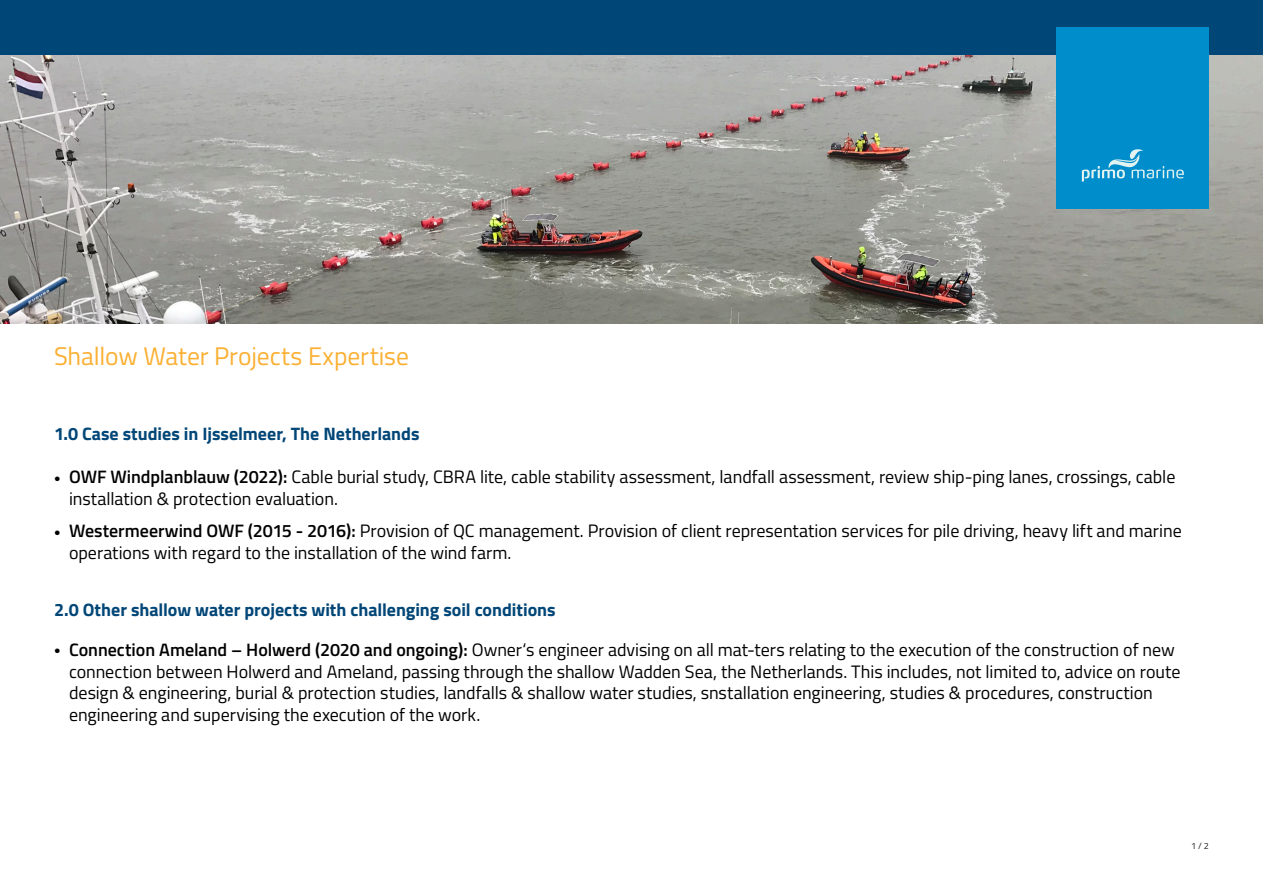
<style>
.page{position:relative;width:1263px;height:893px;background:#fff}
.page>*{position:absolute;margin:0;border:0;box-sizing:border-box;transform-origin:0 0}
.t1{font:25.5px "Titillium Web";color:#fbb033}
.t2{font:18px/21.6px "Titillium Web";letter-spacing:-.005em;color:#000001}
.t3{font:700 18px "Titillium Web";color:#004677}
.t4{font:9px "Titillium Web";color:#231f20}
.s1{font-family:"Ubuntu"}
.s2{font-weight:600}
</style>
<div class="page">
<img style="left:0;top:54px;width:1263px;height:269px">
<div style="left:0;top:0;width:1263px;height:54px;background:#004677"></div>
<div style="left:1056px;top:27px;width:153px;height:181px;background:#008dcb"></div>
<svg style="left:1082px;top:149px;width:102px;height:33px"></svg>
<h1 class="t1" style="left:54px;top:337px;width:356px">Shallow Water Projects Expertise</h1>
<p class="t3" style="left:54px;top:420px;width:367px">1.0 Case studies in Ijsselmeer, The Netherlands</p>
<p class="t2" style="left:69px;top:465px;width:1108px;text-indent:-15px"><span class="s1">•</span> <span class="s2">OWF Windplanblauw (2022):</span> Cable burial study, CBRA lite, cable stability assessment, landfall assessment, review ship-ping lanes, crossings, cable installation &amp; protection evaluation.</p>
<p class="t2" style="left:69px;top:519px;width:1114px;text-indent:-15px"><span class="s1">•</span> <span class="s2">Westermeerwind OWF (2015 - 2016):</span> Provision of QC management. Provision of client representation services for pile driving, heavy lift and marine operations with regard to the installation of the wind farm.</p>
<p class="t3" style="left:54px;top:596px;width:503px">2.0 Other shallow water projects with challenging soil conditions</p>
<p class="t2" style="left:69px;top:638px;width:1113px;text-indent:-15px"><span class="s1">•</span> <span class="s2">Connection Ameland – Holwerd (2020 and ongoing):</span> Owner‘s engineer advising on all mat-ters relating to the execution of the construction of new connection between Holwerd and Ameland, passing through the shallow Wadden Sea, the Netherlands. This includes, not limited to, advice on route design &amp; engineering, burial &amp; protection studies, landfalls &amp; shallow water studies, snstallation engineering, studies &amp; procedures, construction engineering and supervising the execution of the work.</p>
<p class="t4" style="left:1191px;top:839px;width:19px">1 / 2</p>
</div>
